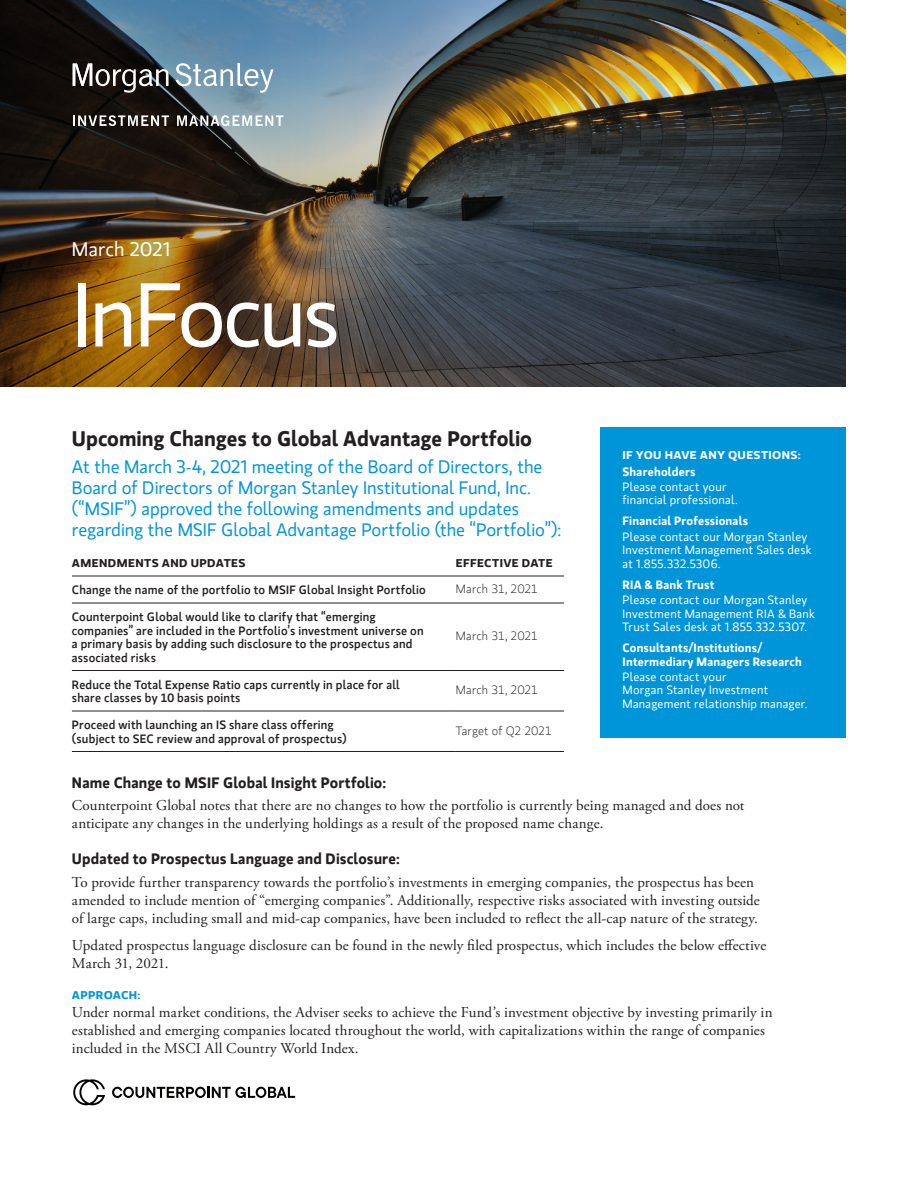
<style>
.page{position:relative;width:918px;height:1188px;background:#fff}
.page>*{position:absolute;margin:0;border:0;box-sizing:border-box;transform-origin:0 0}
.Title__60_KO{font:90px "MS Gloriola II Std";letter-spacing:-.045em;color:#fff}
.Subtitle_Bold__16{font:700 21px "MS Gloriola II Std";color:#231f20}
.Title__38{font:19.5px "MS Gloriola II Std";letter-spacing:.005em;color:#fff}
.Intro_G_12_Light_Blu{font:18px/21px "MS Gloriola II Std";letter-spacing:-.005em;color:#0095d9}
.Body_1st{font:15px/18px "Adobe Garamond Pro";letter-spacing:.01em;color:#231f20}
.Body{font:15px/18px "Adobe Garamond Pro";letter-spacing:.01em;color:#231f20}
.Body_Head{font:700 15px "MS Gloriola II Std";letter-spacing:.01em;color:#231f20}
.Table_Data_ID{font:500 12px/13.5px "MS Gloriola II Std";letter-spacing:.02em;color:#231f20}
.Sidebar_Paragraph_1s{font:12px/13.5px "MS Gloriola II Std";letter-spacing:.02em;color:#fff}
.Sidebar_Subhead{font:700 12px/13.5px "MS Gloriola II Std";letter-spacing:.015em;color:#fff}
.Table_Data{font:300 12px "MS Gloriola II Std";letter-spacing:.015em;color:#231f20}
.Table_Header_Black{font:700 11.25px "MS Gloriola II Std";letter-spacing:.035em;color:#231f20;scale:1.1 1}
.Sidebar_Head{font:700 11.25px "MS Gloriola II Std";letter-spacing:.03em;color:#fff;scale:1.1 1}
.Body_Subhead{font:700 11.25px "MS Gloriola II Std";letter-spacing:.025em;color:#0095d9;scale:1.1 1}
</style>
<div class="page">
<img style="left:0;top:0;width:846px;height:387px">
<svg style="left:176px;top:63px;width:98px;height:30px"></svg>
<svg style="left:73px;top:64px;width:96px;height:29px"></svg>
<svg style="left:73px;top:115px;width:96px;height:11px"></svg>
<svg style="left:177px;top:115px;width:106px;height:11px"></svg>
<hr style="left:72px;top:576px;width:384px;height:1px;background:#231f20">
<hr style="left:456px;top:576px;width:108px;height:1px;background:#231f20">
<hr style="left:72px;top:603px;width:384px;height:1px;background:#231f20">
<hr style="left:456px;top:603px;width:108px;height:1px;background:#231f20">
<hr style="left:72px;top:670px;width:384px;height:1px;background:#231f20">
<hr style="left:456px;top:670px;width:108px;height:1px;background:#231f20">
<hr style="left:72px;top:711px;width:384px;height:1px;background:#231f20">
<hr style="left:456px;top:711px;width:108px;height:1px;background:#231f20">
<hr style="left:72px;top:751px;width:384px;height:1px;background:#231f20">
<hr style="left:456px;top:751px;width:108px;height:1px;background:#231f20">
<div style="left:600px;top:428px;width:246px;height:310px;background:#0095d9"></div>
<svg style="left:112px;top:1087px;width:183px;height:11px"></svg>
<svg style="left:73px;top:1079px;width:32px;height:26px"></svg>
<p class="Title__38" style="left:72px;top:236px;width:100px">March 2021</p>
<p class="Title__60_KO" style="left:72px;top:254px;width:270px">InFocus</p>
<p class="Subtitle_Bold__16" style="left:72px;top:423px;width:462px">Upcoming Changes to Global Advantage Portfolio</p>
<p class="Intro_G_12_Light_Blu" style="left:72px;top:455px;width:491px">At the March 3-4, 2021 meeting of the Board of Directors, the Board of Directors of Morgan Stanley Institutional Fund, Inc. (“MSIF”) approved the following amendments and updates regarding the MSIF Global Advantage Portfolio (the “Portfolio”):</p>
<p class="Table_Header_Black" style="left:72px;top:555px;width:159px">AMENDMENTS AND UPDATES</p>
<p class="Table_Header_Black" style="left:456px;top:555px;width:89px">EFFECTIVE DATE</p>
<p class="Table_Data_ID" style="left:72px;top:583px;width:355px">Change the name of the portfolio to MSIF Global Insight Portfolio</p>
<p class="Table_Data" style="left:456px;top:581px;width:84px">March 31, 2021</p>
<p class="Table_Data_ID" style="left:72px;top:610px;width:353px">Counterpoint Global would like to clarify that “emerging companies” are included in the Portfolio’s investment universe on a primary basis by adding such disclosure to the prospectus and associated risks</p>
<p class="Sidebar_Head" style="left:622px;top:447px;width:164px">IF YOU HAVE ANY QUESTIONS:</p>
<p class="Sidebar_Subhead" style="left:622px;top:464px;width:75px">Shareholders</p>
<p class="Sidebar_Paragraph_1s" style="left:622px;top:480px;width:117px">Please contact your financial professional.</p>
<p class="Sidebar_Subhead" style="left:622px;top:514px;width:127px">Financial Professionals</p>
<p class="Sidebar_Paragraph_1s" style="left:622px;top:529px;width:191px">Please contact our Morgan Stanley<br>Investment Management Sales desk at 1.855.332.5306.</p>
<p class="Sidebar_Subhead" style="left:622px;top:577px;width:94px">RIA &amp; Bank Trust</p>
<p class="Sidebar_Paragraph_1s" style="left:622px;top:593px;width:194px">Please contact our Morgan Stanley<br>Investment Management RIA &amp; Bank<br>Trust Sales desk at 1.855.332.5307.</p>
<p class="Sidebar_Subhead" style="left:622px;top:641px;width:181px">Consultants/Institutions/<br>Intermediary Managers Research</p>
<p class="Sidebar_Paragraph_1s" style="left:622px;top:670px;width:186px">Please contact your<br>Morgan Stanley Investment<br>Management relationship manager.</p>
<p class="Table_Data" style="left:456px;top:628px;width:84px">March 31, 2021</p>
<p class="Table_Data_ID" style="left:72px;top:677px;width:329px">Reduce the Total Expense Ratio caps currently in place for all share classes by 10 basis points</p>
<p class="Table_Data" style="left:456px;top:682px;width:84px">March 31, 2021</p>
<p class="Table_Data_ID" style="left:72px;top:718px;width:276px">Proceed with launching an IS share class offering (subject to SEC review and approval of prospectus)</p>
<p class="Table_Data" style="left:456px;top:723px;width:97px">Target of Q2 2021</p>
<p class="Body_Head" style="left:72px;top:772px;width:316px">Name Change to MSIF Global Insight Portfolio:</p>
<p class="Body_1st" style="left:72px;top:797px;width:674px">Counterpoint Global notes that there are no changes to how the portfolio is currently being managed and does not anticipate any changes in the underlying holdings as a result of the proposed name change.</p>
<p class="Body_Head" style="left:72px;top:848px;width:329px">Updated to Prospectus Language and Disclosure:</p>
<p class="Body_1st" style="left:72px;top:873px;width:689px">To provide further transparency towards the portfolio’s investments in emerging companies, the prospectus has been amended to include mention of “emerging companies”. Additionally, respective risks associated with investing outside of large caps, including small and mid-cap companies, have been included to reflect the all-cap nature of the strategy.</p>
<p class="Body" style="left:72px;top:936px;width:696px">Updated prospectus language disclosure can be found in the newly filed prospectus, which includes the below effective<br>March 31, 2021.</p>
<p class="Body_Subhead" style="left:72px;top:987px;width:64px">APPROACH:</p>
<p class="Body_1st" style="left:72px;top:1004px;width:702px">Under normal market conditions, the Adviser seeks to achieve the Fund’s investment objective by investing primarily in established and emerging companies located throughout the world, with capitalizations within the range of companies included in the MSCI All Country World Index.</p>
</div>
